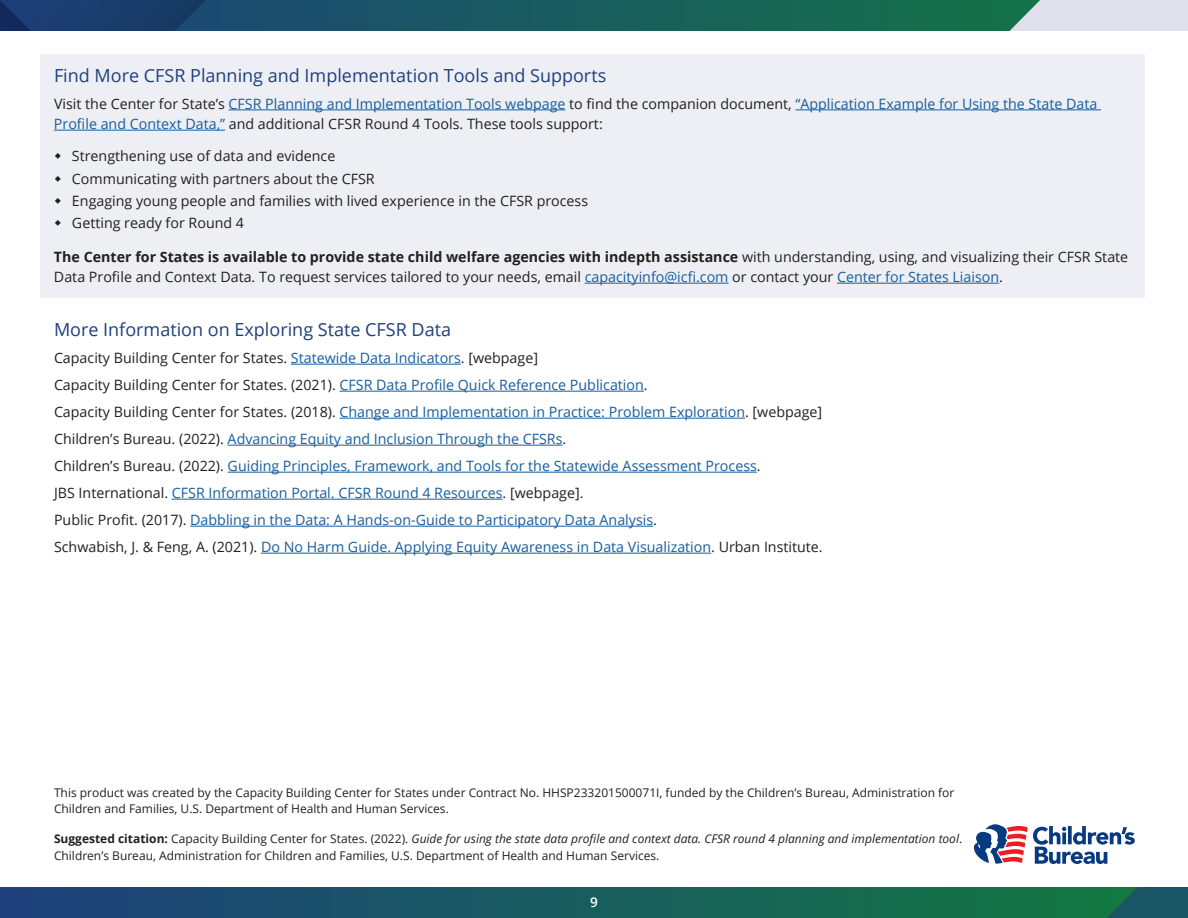
<style>
.page{position:relative;width:1188px;height:918px;background:#fff}
.page>*{position:absolute;margin:0;border:0;box-sizing:border-box;transform-origin:0 0}
.t1{font:18px "Open Sans";color:#1e407e}
.body{font:14.25px/20.2px "Open Sans";color:#175d9e}
.body-2{font:14.25px/20.2px "Open Sans";color:#231f20}
.t2{font:600 13.5px "Open Sans";color:#fff}
.t3{font:12px/16.5px "Open Sans";color:#231f20}
.s1{color:#231f20}
.s2{font-weight:700}
.s3{color:#175d9e}
.s4{font-style:italic}
</style>
<div class="page">
<div style="left:0;top:887px;width:1188px;height:31px;background:linear-gradient(to right,#1e407d,#137b3e)"></div>
<svg style="left:1107px;top:887px;width:81px;height:31px;background:#175b5e"></svg>
<div style="left:0;top:0;width:1188px;height:208px;background:#195c5f"></div>
<svg style="left:777px;top:0;width:411px;height:31px;fill:#167052"></svg>
<svg style="left:0;top:0;width:363px;height:31px"></svg>
<div style="left:0;top:31px;width:1188px;height:856px;background:#fff"></div>
<hr style="left:1040px;top:0;width:148px;height:1px;background:#fff">
<div style="left:40px;top:54px;width:1105px;height:244px;background:#eeeff4"></div>
<hr style="left:229px;top:110px;width:337px;height:1px;background:#175d9e">
<hr style="left:795px;top:110px;width:306px;height:1px;background:#175d9e">
<hr style="left:54px;top:130px;width:171px;height:1px;background:#175d9e">
<hr style="left:585px;top:283px;width:144px;height:1px;background:#175d9e">
<hr style="left:837px;top:283px;width:162px;height:1px;background:#175d9e">
<hr style="left:291px;top:364px;width:170px;height:1px;background:#175d9e">
<hr style="left:339px;top:391px;width:305px;height:1px;background:#175d9e">
<hr style="left:339px;top:418px;width:406px;height:1px;background:#175d9e">
<hr style="left:228px;top:445px;width:334px;height:1px;background:#175d9e">
<hr style="left:228px;top:472px;width:529px;height:1px;background:#175d9e">
<hr style="left:172px;top:499px;width:331px;height:1px;background:#175d9e">
<hr style="left:190px;top:526px;width:463px;height:1px;background:#175d9e">
<hr style="left:261px;top:553px;width:450px;height:1px;background:#175d9e">
<svg style="left:973px;top:824px;width:162px;height:40px"></svg>
<h4 class="t1" style="left:54px;top:63px;width:554px">Find More CFSR Planning and Implementation Tools and Supports</h4>
<p class="body" style="left:54px;top:93px;width:1045px"><span class="s1">Visit the Center for State’s</span> CFSR Planning and Implementation Tools webpage <span class="s1">to find the companion document,</span> “Application Example for Using the State Data<br>Profile and Context Data,” <span class="s1">and additional CFSR Round 4 Tools. These tools support:</span></p>
<p class="body-2" style="left:72px;top:146px;width:265px">Strengthening use of data and evidence</p>
<p class="body-2" style="left:72px;top:168px;width:304px">Communicating with partners about the CFSR</p>
<p class="body-2" style="left:72px;top:190px;width:518px">Engaging young people and families with lived experience in the CFSR process</p>
<p class="body-2" style="left:72px;top:212px;width:174px">Getting ready for Round 4</p>
<p class="body-2" style="left:54px;top:246px;width:1076px"><span class="s2">The Center for States is available to provide state child welfare agencies with indepth assistance</span> with understanding, using, and visualizing their CFSR State<br>Data Profile and Context Data. To request services tailored to your needs, email <span class="s3">capacityinfo@icfi.com</span> or contact your <span class="s3">Center for States Liaison</span>.</p>
<h4 class="t1" style="left:54px;top:317px;width:399px">More Information on Exploring State CFSR Data</h4>
<p class="body-2" style="left:54px;top:347px;width:486px">Capacity Building Center for States. <span class="s3">Statewide Data Indicators</span>. [webpage]</p>
<p class="body-2" style="left:54px;top:374px;width:595px">Capacity Building Center for States. (2021). <span class="s3">CFSR Data Profile Quick Reference Publication</span>.</p>
<p class="body" style="left:54px;top:401px;width:770px"><span class="s1">Capacity Building Center for States. (2018).</span> Change and Implementation in Practice: Problem Exploration<span class="s1">. [webpage]</span></p>
<p class="body" style="left:54px;top:428px;width:514px"><span class="s1">Children’s Bureau. (2022).</span> Advancing Equity and Inclusion Through the CFSRs<span class="s1">.</span></p>
<p class="body" style="left:54px;top:455px;width:708px"><span class="s1">Children’s Bureau. (2022).</span> Guiding Principles, Framework, and Tools for the Statewide Assessment Process<span class="s1">.</span></p>
<p class="body" style="left:54px;top:482px;width:531px"><span class="s1">JBS International.</span> CFSR Information Portal. CFSR Round 4 Resources<span class="s1">. [webpage].</span></p>
<p class="body" style="left:54px;top:509px;width:604px"><span class="s1">Public Profit. (2017).</span> Dabbling in the Data: A Hands-on-Guide to Participatory Data Analysis<span class="s1">.</span></p>
<p class="body" style="left:54px;top:536px;width:770px"><span class="s1">Schwabish, J. &amp; Feng, A. (2021).</span> Do No Harm Guide. Applying Equity Awareness in Data Visualization<span class="s1">. Urban Institute.</span></p>
<p class="t3" style="left:54px;top:784px;width:902px">This product was created by the Capacity Building Center for States under Contract No. HHSP233201500071I, funded by the Children’s Bureau, Administration for<br>Children and Families, U.S. Department of Health and Human Services.</p>
<p class="t3" style="left:54px;top:830px;width:910px"><span class="s2">Suggested citation:</span> Capacity Building Center for States. (2022). <span class="s4">Guide for using the state data profile and context data. CFSR round 4 planning and implementation tool</span>.<br>Children’s Bureau, Administration for Children and Families, U.S. Department of Health and Human Services.</p>
<p class="t2" style="left:590px;top:893px;width:9px">9</p>
</div>
